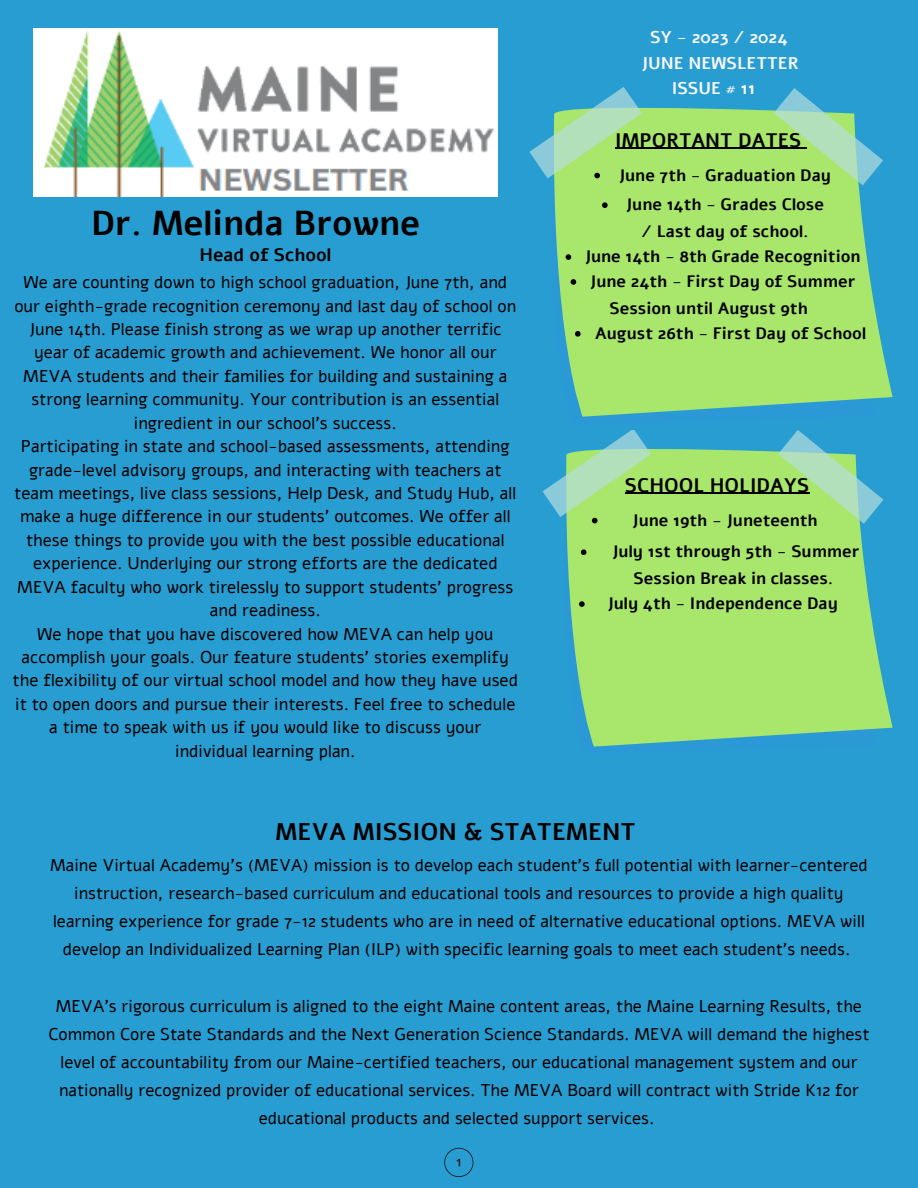
<style>
.page{position:relative;width:918px;height:1188px;background:#289dd2}
.page>*{position:absolute;margin:0;border:0;box-sizing:border-box;transform-origin:0 0}
.t1{font:700 34.5px "Alef";color:#000}
.t2{font:700 24px "Alef";color:#000}
.t3{font:700 19.5px "Alef";color:#000}
.t4{font:700 18px "Alef";color:#000}
.t5{font:16.95px/23.4px "Alef";color:#000;text-align:center}
.t6{font:700 16.95px "Alef";color:#f7f7f7}
.t7{font:700 16.5px/27px "Alef";color:#000;text-align:center}
</style>
<div class="page">
<img style="left:33px;top:29px;width:465px;height:168px">
<svg style="left:554px;top:185px;width:339px;height:232px;background:#99dc78"></svg>
<svg style="left:444px;top:1148px;width:29px;height:29px"></svg>
<svg style="left:566px;top:499px;width:326px;height:248px;background:#99dc78"></svg>
<svg style="left:529px;top:87px;width:354px;height:98px"></svg>
<svg style="left:602px;top:202px;width:6px;height:6px"></svg>
<svg style="left:566px;top:254px;width:5px;height:6px"></svg>
<svg style="left:571px;top:279px;width:5px;height:6px"></svg>
<svg style="left:575px;top:331px;width:6px;height:6px"></svg>
<svg style="left:581px;top:549px;width:5px;height:6px"></svg>
<svg style="left:543px;top:431px;width:340px;height:93px"></svg>
<svg style="left:579px;top:601px;width:6px;height:6px"></svg>
<p class="t1" style="left:91px;top:200px;width:331px">Dr. Melinda Browne</p>
<p class="t4" style="left:199px;top:243px;width:133px">Head of School</p>
<p class="t5" style="left:14px;top:271px;width:503px">We are counting down to high school graduation, June 7th, and our eighth-grade recognition ceremony and last day of school on June 14th. Please finish strong as we wrap up another terrific year of academic growth and achievement. We honor all our MEVA students and their families for building and sustaining a strong learning community. Your contribution is an essential ingredient in our school’s success.</p>
<h3 class="t5" style="left:14px;top:435px;width:504px">Participating in state and school-based assessments, attending grade-level advisory groups, and interacting with teachers at team meetings, live class sessions, Help Desk, and Study Hub, all make a huge difference in our students’ outcomes. We offer all these things to provide you with the best possible educational experience. Underlying our strong efforts are the dedicated MEVA faculty who work tirelessly to support students’ progress and readiness.</h3>
<p class="t5" style="left:13px;top:622px;width:507px">We hope that you have discovered how MEVA can help you accomplish your goals. Our feature students’ stories exemplify the flexibility of our virtual school model and how they have used it to open doors and pursue their interests. Feel free to schedule a time to speak with us if you would like to discuss your individual learning plan.</p>
<p class="t6" style="left:650px;top:26px;width:139px">SY - 2023 / 2024</p>
<h3 class="t6" style="left:642px;top:51px;width:159px">JUNE NEWSLETTER</h3>
<h1 class="t6" style="left:672px;top:77px;width:85px">ISSUE # 11</h1>
<h4 class="t3" style="left:615px;top:127px;width:188px">IMPORTANT DATES</h4>
<p class="t7" style="left:619px;top:162px;width:214px">June 7th - Graduation Day</p>
<p class="t7" style="left:626px;top:191px;width:200px">June 14th - Grades Close / Last day of school.</p>
<p class="t7" style="left:585px;top:243px;width:277px">June 14th - 8th Grade Recognition</p>
<h5 class="t7" style="left:590px;top:268px;width:267px">June 24th - First Day of Summer</h5>
<h5 class="t7" style="left:610px;top:295px;width:200px">Session until August 9th</h5>
<h5 class="t7" style="left:595px;top:320px;width:273px">August 26th - First Day of School</h5>
<p class="t3" style="left:625px;top:472px;width:186px">SCHOOL HOLIDAYS</p>
<h6 class="t7" style="left:632px;top:507px;width:187px">June 19th - Juneteenth</h6>
<p class="t7" style="left:612px;top:538px;width:249px">July 1st through 5th - Summer<br>Session Break in classes.</p>
<p class="t7" style="left:607px;top:590px;width:232px">July 4th - Independence Day</p>
<p class="t2" style="left:276px;top:816px;width:362px">MEVA MISSION &amp; STATEMENT</p>
<p class="t5" style="left:50px;top:851px;width:819px;line-height:28.2px">Maine Virtual Academy’s (MEVA) mission is to develop each student’s full potential with learner-centered instruction, research-based curriculum and educational tools and resources to provide a high quality learning experience for grade 7-12 students who are in need of alternative educational options. MEVA will develop an Individualized Learning Plan (ILP) with specific learning goals to meet each student’s needs.</p>
<h2 class="t5" style="left:48px;top:992px;width:823px;line-height:28.2px">MEVA’s rigorous curriculum is aligned to the eight Maine content areas, the Maine Learning Results, the Common Core State Standards and the Next Generation Science Standards. MEVA will demand the highest level of accountability from our Maine-certified teachers, our educational management system and our nationally recognized provider of educational services. The MEVA Board will contract with Stride K12 for educational products and selected support services.</h2>
</div>
